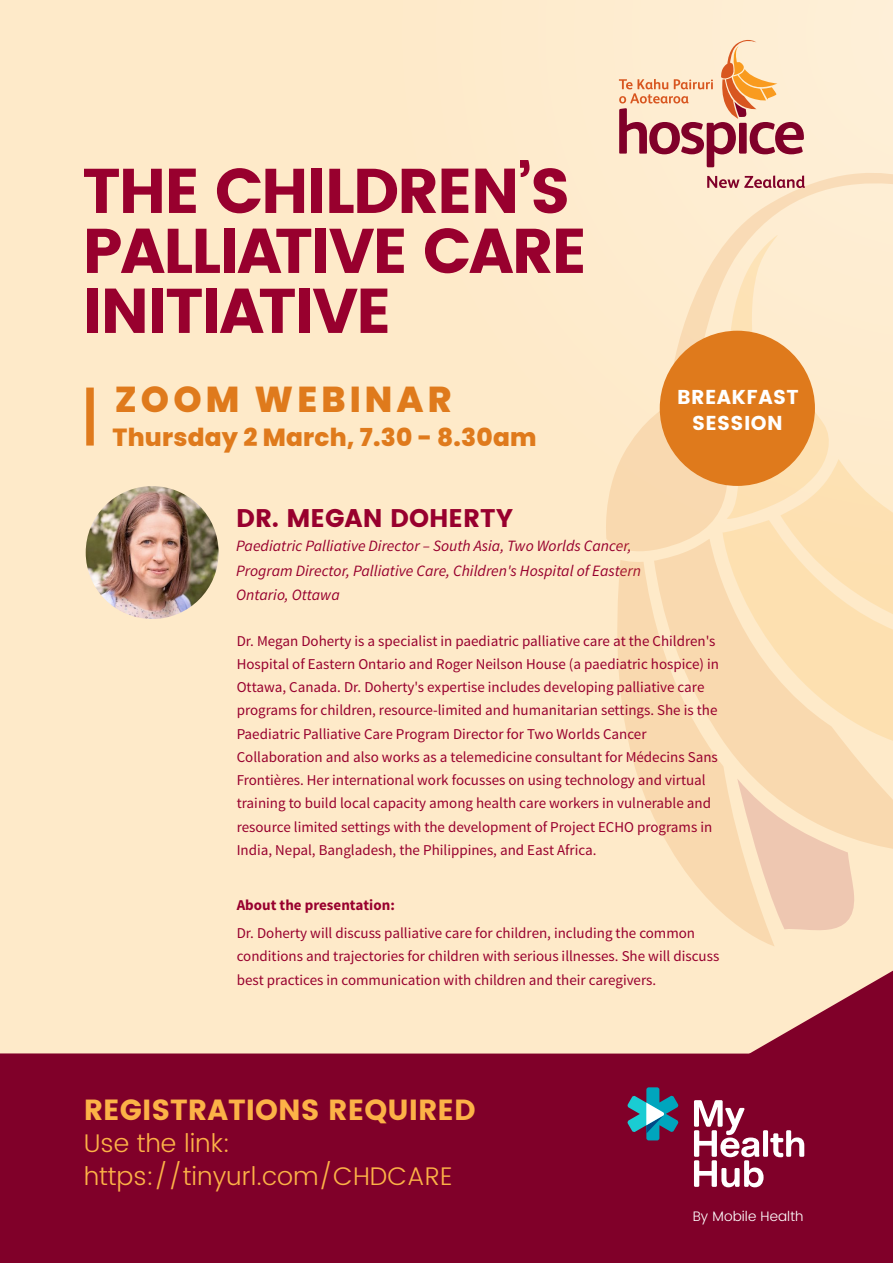
<style>
.page{position:relative;width:893px;height:1263px;background:#fff}
.page>*{position:absolute;margin:0;border:0;box-sizing:border-box;transform-origin:0 0}
.t1{font:63px/60px "Poppins";letter-spacing:-.035em;color:#98002e}
.t2{font:800 36px "Poppins";letter-spacing:.115em;color:#df7a1c}
.t3{font:29.1px "Poppins";color:#fcb247}
.t4{font:300 25.5px/32.4px "Poppins";color:#fcb247}
.t5{font:25.5px "Poppins";color:#98002e}
.t6{font:800 24.75px "Poppins";letter-spacing:.01em;color:#df7a1c}
.t7{font:20.1px/25.8px "Poppins";letter-spacing:.02em;color:#fff;text-align:center}
.t8{font:italic 15.75px/24.2px "Source Sans Pro";color:#98002e}
.t9{font:15px/23.2px "Source Sans Pro";color:#98002e}
.t10{font:700 15px "Source Sans Pro";color:#98002e}
.t11{font:300 13.65px "Poppins";letter-spacing:.005em;color:#fff}
</style>
<div class="page">
<div style="left:0;top:0;width:719px;height:1053px;background:#feeac9"></div>
<svg style="left:271px;top:0;width:622px;height:697px"></svg>
<div style="left:86px;top:388px;width:8px;height:58px;background:#df7a1c"></div>
<img style="left:86px;top:486px;width:133px;height:133px;border-radius:66px">
<svg style="left:719px;top:944px;width:174px;height:109px;fill:#feeac9"></svg>
<div style="left:0;top:1053px;width:893px;height:210px;background:#800029"></div>
<svg style="left:627px;top:1087px;width:52px;height:53px"></svg>
<div style="left:763px;top:1130px;width:5px;height:27px;background:#fff;border-radius:2px"></div>
<svg style="left:770px;top:1130px;width:34px;height:27px"></svg>
<svg style="left:694px;top:1100px;width:70px;height:87px"></svg>
<svg style="left:613px;top:560px;width:162px;height:386px;fill:#f9d9af"></svg>
<svg style="left:606px;top:173px;width:287px;height:385px;fill:#feebcd"></svg>
<svg style="left:713px;top:233px;width:180px;height:711px"></svg>
<div style="left:660px;top:331px;width:155px;height:155px;background:#df7a1c;border-radius:50%"></div>
<svg style="left:707px;top:176px;width:98px;height:12px"></svg>
<svg style="left:619px;top:36px;width:185px;height:131px"></svg>
<h1 class="t1" style="left:82px;top:161px;width:507px">THE CHILDREN’S<br>PALLIATIVE CARE<br>INITIATIVE</h1>
<h2 class="t2" style="left:115px;top:379px;width:339px">ZOOM WEBINAR</h2>
<h3 class="t6" style="left:112px;top:423px;width:426px">Thursday 2 March, 7.30 - 8.30am</h3>
<h3 class="t5" style="left:236px;top:503px;width:278px">DR. MEGAN DOHERTY</h3>
<p class="t8" style="left:236px;top:534px;width:406px">Paediatric Palliative Director – South Asia, Two Worlds Cancer,<br>Program Director, Palliative Care, Children's Hospital of Eastern<br>Ontario, Ottawa</p>
<h3 class="t7" style="left:677px;top:384px;width:123px">BREAKFAST<br>SESSION</h3>
<p class="t9" style="left:237px;top:629px;width:484px">Dr. Megan Doherty is a specialist in paediatric palliative care at the Children's Hospital of Eastern Ontario and Roger Neilson House (a paediatric hospice) in Ottawa, Canada. Dr. Doherty's expertise includes developing palliative care programs for children, resource-limited and humanitarian settings. She is the Paediatric Palliative Care Program Director for Two Worlds Cancer Collaboration and also works as a telemedicine consultant for Médecins Sans Frontières. Her international work focusses on using technology and virtual training to build local capacity among health care workers in vulnerable and resource limited settings with the development of Project ECHO programs in India, Nepal, Bangladesh, the Philippines, and East Africa.</p>
<p class="t10" style="left:237px;top:896px;width:160px">About the presentation:</p>
<p class="t9" style="left:237px;top:922px;width:484px">Dr. Doherty will discuss palliative care for children, including the common conditions and trajectories for children with serious illnesses. She will discuss best practices in communication with children and their caregivers.</p>
<h3 class="t3" style="left:84px;top:1093px;width:393px">REGISTRATIONS REQUIRED</h3>
<h3 class="t4" style="left:84px;top:1128px;width:370px">Use the link: https://tinyurl.com/CHDCARE</h3>
<p class="t11" style="left:693px;top:1206px;width:112px">By Mobile Health</p>
</div>
